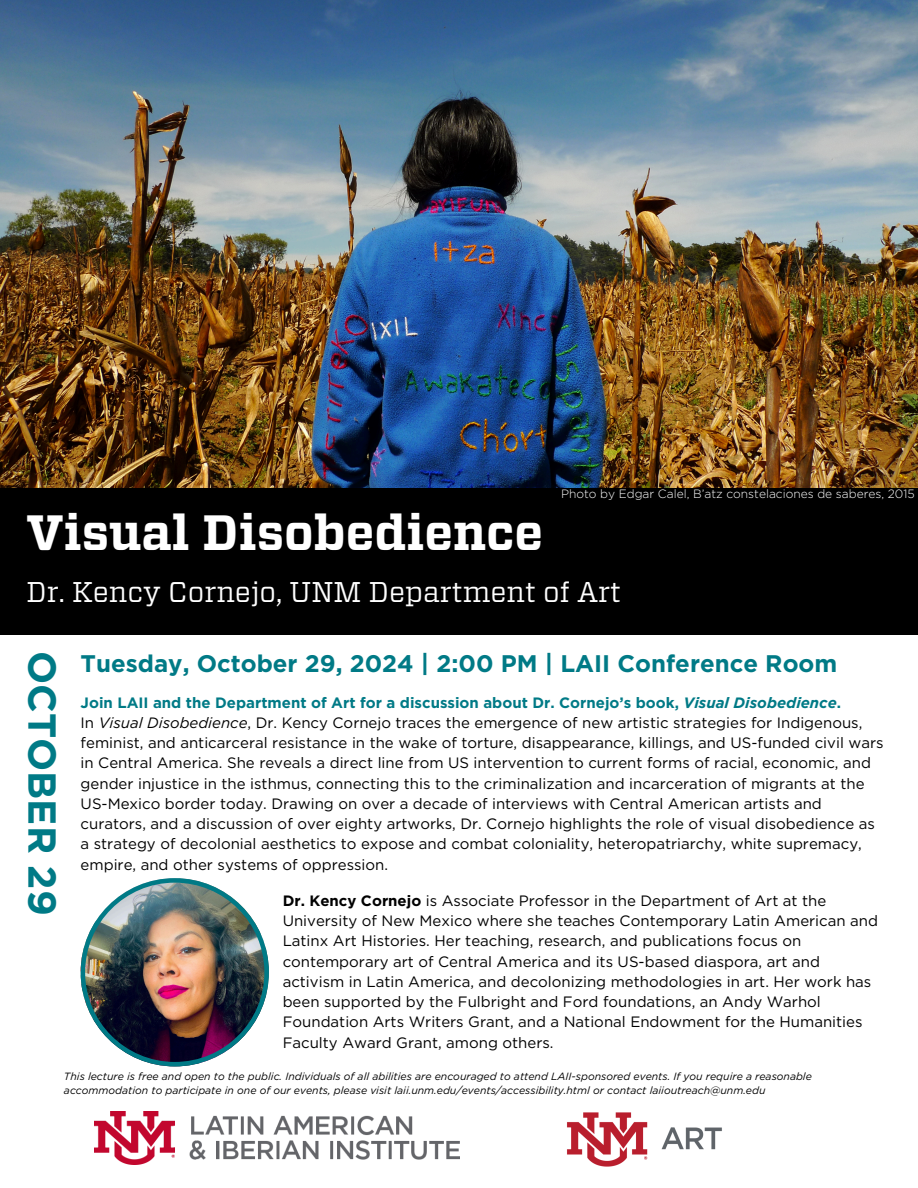
<style>
.page{position:relative;width:918px;height:1188px;background:#fff}
.page>*{position:absolute;margin:0;border:0;box-sizing:border-box;transform-origin:0 0}
.t1{font:700 49.5px "Vitesse";color:#fff}
.t2{font:700 39px "Gotham";color:#007a86}
.t3{font:28.5px "Vitesse";color:#fff}
.t4{font:700 24px "Gotham";color:#007a86}
.t5{font:15px/20.2px "Gotham";color:#000}
.t6{font:300 12px "Gotham";color:#fff}
.t7{font:italic 10.5px/14px "Gotham";color:#000}
.s1{font-weight:700;color:#007a86}
.s2{font-weight:700;font-style:italic;color:#007a86}
.s3{font-style:italic}
.s4{font-weight:700}
</style>
<div class="page">
<div style="left:0;top:487px;width:918px;height:148px;background:#000"></div>
<img style="left:95px;top:1112px;width:364px;height:53px">
<img style="left:567px;top:1112px;width:155px;height:55px">
<img style="left:81px;top:878px;width:188px;height:188px">
<img style="left:0;top:0;width:918px;height:487px">
<h2 class="t1" style="left:26px;top:502px;width:518px">Visual Disobedience</h2>
<p class="t6" style="left:561px;top:487px;width:355px">Photo by Edgar Calel, B’atz constelaciones de saberes, 2015</p>
<h3 class="t3" style="left:26px;top:575px;width:596px">Dr. Kency Cornejo, UNM Department of Art</h3>
<p class="t2" style="left:66px;top:651px;width:266px;rotate:90deg">OCTOBER 29</p>
<h5 class="t4" style="left:81px;top:649px;width:758px">Tuesday, October 29, 2024 | 2:00 PM | LAII Conference Room</h5>
<h5 class="t5" style="left:81px;top:692px;width:804px"><span class="s1">Join LAII and the Department of Art for a discussion about Dr. Cornejo’s book,</span> <span class="s2">Visual Disobedience</span><span class="s1">.<br></span>In <span class="s3">Visual Disobedience</span>, Dr. Kency Cornejo traces the emergence of new artistic strategies for Indigenous, feminist, and anticarceral resistance in the wake of torture, disappearance, killings, and US-funded civil wars in Central America. She reveals a direct line from US intervention to current forms of racial, economic, and gender injustice in the isthmus, connecting this to the criminalization and incarceration of migrants at the US-Mexico border today. Drawing on over a decade of interviews with Central American artists and curators, and a discussion of over eighty artworks, Dr. Cornejo highlights the role of visual disobedience as a strategy of decolonial aesthetics to expose and combat coloniality, heteropatriarchy, white supremacy, empire, and other systems of oppression.</h5>
<p class="t5" style="left:283px;top:890px;width:597px"><span class="s4">Dr. Kency Cornejo</span> is Associate Professor in the Department of Art at the University of New Mexico where she teaches Contemporary Latin American and Latinx Art Histories. Her teaching, research, and publications focus on contemporary art of Central America and its US-based diaspora, art and activism in Latin America, and decolonizing methodologies in art. Her work has been supported by the Fulbright and Ford foundations, an Andy Warhol Foundation Arts Writers Grant, and a National Endowment for the Humanities Faculty Award Grant, among others.</p>
<p class="t7" style="left:64px;top:1070px;width:749px">This lecture is free and open to the public. Individuals of all abilities are encouraged to attend LAII-sponsored events. If you require a reasonable accommodation to participate in one of our events, please visit laii.unm.edu/events/accessibility.html or contact laiioutreach@unm.edu</p>
</div>
